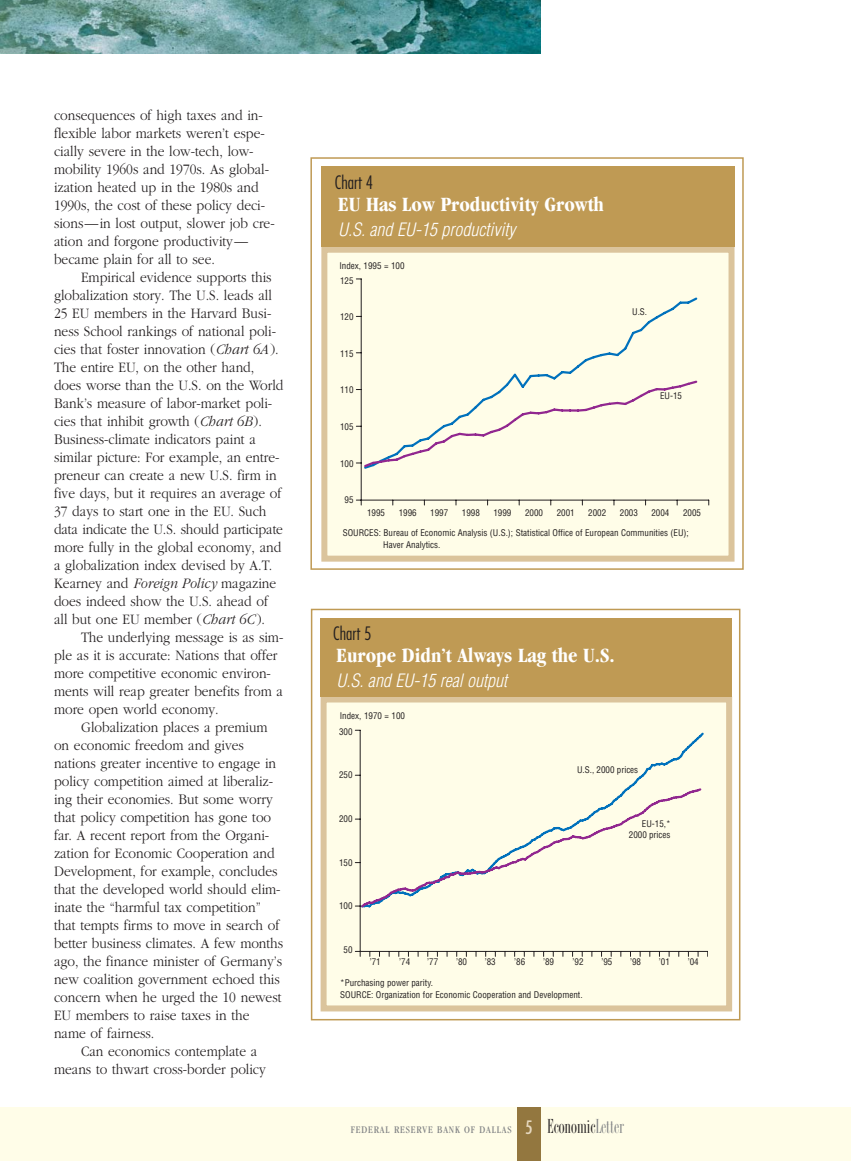
<style>
.page{position:relative;width:851px;height:1161px;background:#fff}
.page>*{position:absolute;margin:0;border:0;box-sizing:border-box;transform-origin:0 0}
.t1{font:700 condensed 21px "Garamond";color:#fff}
.t2{font:italic 300 condensed 18px "Helvetica";color:#fff}
.t3{font:300 condensed 18px "Futura";color:#231f20}
.t4{font:300 15px/18px "Garamond";color:#231f20;scale:.9 1}
.t5{font:condensed 10.5px "Garamond";letter-spacing:.09em;color:#808284}
.t6{font:condensed 9px/12px "Helvetica";color:#231f20}
.s1{font-style:italic}
.s2{font-family:"Futura";font-size:18px;color:#e6d8bf}
.s3{font-family:"AT Torino";font-size:21px;color:#231f20}
.s4{font-family:"AT Torino";font-size:21px}
</style>
<div class="page">
<img style="left:0;top:0;width:540px;height:54px">
<div style="left:0;top:1107px;width:850px;height:54px;background:#fffde8"></div>
<div style="left:517px;top:1107px;width:23px;height:54px;background:#93773f"></div>
<div style="left:310px;top:157px;width:433px;height:413px;border:2px solid #bf9a54"></div>
<div style="left:324px;top:250px;width:407px;height:309px;background:#fffde8"></div>
<div style="left:321px;top:247px;width:413px;height:315px;border:6px solid #dbc49c"></div>
<hr style="left:361px;top:500px;width:347px;height:1px;background:#231f20">
<hr style="left:361px;top:279px;width:1px;height:221px;background:#231f20">
<svg style="left:356px;top:500px;width:6px;height:5px"></svg>
<svg style="left:510px;top:297px;width:188px;height:82px"></svg>
<svg style="left:356px;top:379px;width:342px;height:90px"></svg>
<div style="left:311px;top:609px;width:429px;height:411px;border:2px solid #bf9a54"></div>
<div style="left:323px;top:700px;width:406px;height:308px;background:#fffde8"></div>
<div style="left:320px;top:697px;width:412px;height:314px;border:6px solid #dbc49c"></div>
<hr style="left:360px;top:951px;width:347px;height:1px;background:#231f20">
<hr style="left:360px;top:730px;width:1px;height:221px;background:#231f20">
<svg style="left:355px;top:951px;width:6px;height:5px"></svg>
<svg style="left:360px;top:731px;width:344px;height:56px"></svg>
<svg style="left:359px;top:787px;width:343px;height:122px"></svg>
<div style="left:322px;top:166px;width:412px;height:81px;background:#bf9a54"></div>
<div style="left:320px;top:618px;width:412px;height:79px;background:#bf9a54"></div>
<p class="t4" style="left:54px;top:108px;width:247px">consequences of high taxes and in&shy;flexible labor markets weren’t espe&shy;cially severe in the low-tech, low&shy;mobility 1960s and 1970s. As global&shy;ization heated up in the 1980s and 1990s, the cost of these policy deci&shy;sions—in lost output, slower job cre&shy;ation and forgone productivity— became plain for all to see.</p>
<p class="t4" style="left:54px;top:270px;width:256px;text-indent:27px">Empirical evidence supports this globalization story. The U.S. leads all 25 EU members in the Harvard Busi&shy;ness School rankings of national poli&shy;cies that foster innovation (<span class="s1">Chart 6A</span> ).<br>The entire EU, on the other hand, does worse than the U.S. on the World Bank’s measure of labor-market poli&shy;cies that inhibit growth (<span class="s1">Chart 6B</span>).<br>Business-climate indicators paint a similar picture: For example, an entre&shy;preneur can create a new U.S. firm in five days, but it requires an average of 37 days to start one in the EU. Such data indicate the U.S. should participate more fully in the global economy, and a globalization index devised by A.T.<br>Kearney and <span class="s1">Foreign Policy</span> magazine does indeed show the U.S. ahead of all but one EU member (<span class="s1">Chart 6C</span> ).</p>
<p class="t4" style="left:54px;top:630px;width:256px;text-indent:27px">The underlying message is as sim&shy;ple as it is accurate: Nations that offer more competitive economic environ&shy;ments will reap greater benefits from a more open world economy.</p>
<p class="t4" style="left:81px;top:720px;width:209px">Globalization places a premium</p>
<p class="t4" style="left:54px;top:738px;width:213px">on economic freedom and gives</p>
<p class="t4" style="left:54px;top:756px;width:248px">nations greater incentive to engage in</p>
<p class="t4" style="left:54px;top:774px;width:245px">policy competition aimed at liberaliz-</p>
<p class="t4" style="left:54px;top:792px;width:244px">ing their economies. But some worry</p>
<p class="t4" style="left:54px;top:810px;width:243px">that policy competition has gone too</p>
<p class="t4" style="left:54px;top:828px;width:240px">far. A recent report from the Organi-</p>
<p class="t4" style="left:54px;top:846px;width:247px">zation for Economic Cooperation and</p>
<p class="t4" style="left:54px;top:864px;width:250px">Development, for example, concludes</p>
<p class="t4" style="left:54px;top:882px;width:253px">that the developed world should elim-</p>
<p class="t4" style="left:54px;top:900px;width:231px">inate the “harmful tax competition”</p>
<p class="t4" style="left:54px;top:918px;width:252px">that tempts firms to move in search of</p>
<p class="t4" style="left:54px;top:936px;width:256px">better business climates. A few months</p>
<p class="t4" style="left:54px;top:954px;width:255px">ago, the finance minister of Germany’s</p>
<p class="t4" style="left:54px;top:972px;width:252px">new coalition government echoed this</p>
<p class="t4" style="left:54px;top:990px;width:254px">concern when he urged the 10 newest</p>
<p class="t4" style="left:54px;top:1008px;width:219px">EU members to raise taxes in the</p>
<p class="t4" style="left:54px;top:1026px;width:113px">name of fairness.</p>
<p class="t4" style="left:81px;top:1044px;width:197px">Can economics contemplate a</p>
<p class="t4" style="left:54px;top:1062px;width:237px">means to thwart cross-border policy</p>
<p class="t3" style="left:335px;top:174px;width:40px">Chart 4</p>
<h1 class="t1" style="left:338px;top:196px;width:267px">EU Has Low Productivity Growth</h1>
<p class="t2" style="left:338px;top:222px;width:182px">U.S.and EU-15 productivity</p>
<p class="t6" style="left:339px;top:260px;width:67px">Index, 1995 = 100</p>
<p class="t6" style="left:340px;top:275px;width:15px">125</p>
<p class="t6" style="left:340px;top:312px;width:15px">120</p>
<p class="t6" style="left:340px;top:348px;width:15px">115</p>
<p class="t6" style="left:340px;top:385px;width:15px">110</p>
<p class="t6" style="left:340px;top:421px;width:15px">105</p>
<p class="t6" style="left:340px;top:458px;width:15px">100</p>
<p class="t6" style="left:344px;top:495px;width:10px">95</p>
<p class="t6" style="left:632px;top:307px;width:17px">U.S.</p>
<p class="t6" style="left:660px;top:391px;width:23px">EU-15</p>
<p class="t6" style="left:367px;top:507px;width:19px">1995</p>
<p class="t6" style="left:398px;top:507px;width:19px">1996</p>
<p class="t6" style="left:430px;top:507px;width:19px">1997</p>
<p class="t6" style="left:462px;top:507px;width:19px">1998</p>
<p class="t6" style="left:493px;top:507px;width:19px">1999</p>
<p class="t6" style="left:525px;top:507px;width:19px">2000</p>
<p class="t6" style="left:556px;top:507px;width:19px">2001</p>
<p class="t6" style="left:588px;top:507px;width:19px">2002</p>
<p class="t6" style="left:619px;top:507px;width:19px">2003</p>
<p class="t6" style="left:651px;top:507px;width:19px">2004</p>
<p class="t6" style="left:683px;top:507px;width:19px">2005</p>
<p class="t6" style="left:383px;top:527px;width:307px;text-indent:-40px">SOURCES: Bureau of Economic Analysis (U.S.); Statistical Office of European Communities (EU);<br>Haver Analytics.</p>
<p class="t3" style="left:333px;top:626px;width:40px">Chart 5</p>
<h1 class="t1" style="left:336px;top:648px;width:280px">Europe Didn’t Always Lag the U.S.</h1>
<p class="t2" style="left:336px;top:674px;width:176px">U.S.and EU-15 realoutput</p>
<p class="t6" style="left:340px;top:710px;width:67px">Index, 1970 = 100</p>
<p class="t6" style="left:339px;top:726px;width:15px">300</p>
<p class="t6" style="left:339px;top:770px;width:15px">250</p>
<p class="t6" style="left:339px;top:814px;width:15px">200</p>
<p class="t6" style="left:339px;top:857px;width:15px">150</p>
<p class="t6" style="left:339px;top:901px;width:15px">100</p>
<p class="t6" style="left:343px;top:944px;width:10px">50</p>
<p class="t6" style="left:577px;top:764px;width:63px">U.S., 2000 prices</p>
<p class="t6" style="left:628px;top:819px;width:43px;line-height:10.8px;text-align:right">EU-15,*<br>2000 prices</p>
<p class="t6" style="left:370px;top:957px;width:12px">’71</p>
<p class="t6" style="left:399px;top:957px;width:12px">’74</p>
<p class="t6" style="left:427px;top:957px;width:12px">’77</p>
<p class="t6" style="left:456px;top:957px;width:12px">’80</p>
<p class="t6" style="left:485px;top:957px;width:12px">’83</p>
<p class="t6" style="left:514px;top:957px;width:12px">’86</p>
<p class="t6" style="left:543px;top:957px;width:12px">’89</p>
<p class="t6" style="left:572px;top:957px;width:12px">’92</p>
<p class="t6" style="left:601px;top:957px;width:12px">’95</p>
<p class="t6" style="left:630px;top:957px;width:12px">’98</p>
<p class="t6" style="left:659px;top:957px;width:12px">’01</p>
<p class="t6" style="left:687px;top:957px;width:12px">’04</p>
<p class="t6" style="left:340px;top:978px;width:244px">*Purchasing power parity.<br>SOURCE: Organization for Economic Cooperation and Development.</p>
<p class="t5" style="left:351px;top:1126px;width:274px">FEDERAL RESERVE BANK OF DALLAS <span class="s2">5</span> <span class="s3">Economic</span><span class="s4">Letter</span></p>
</div>
